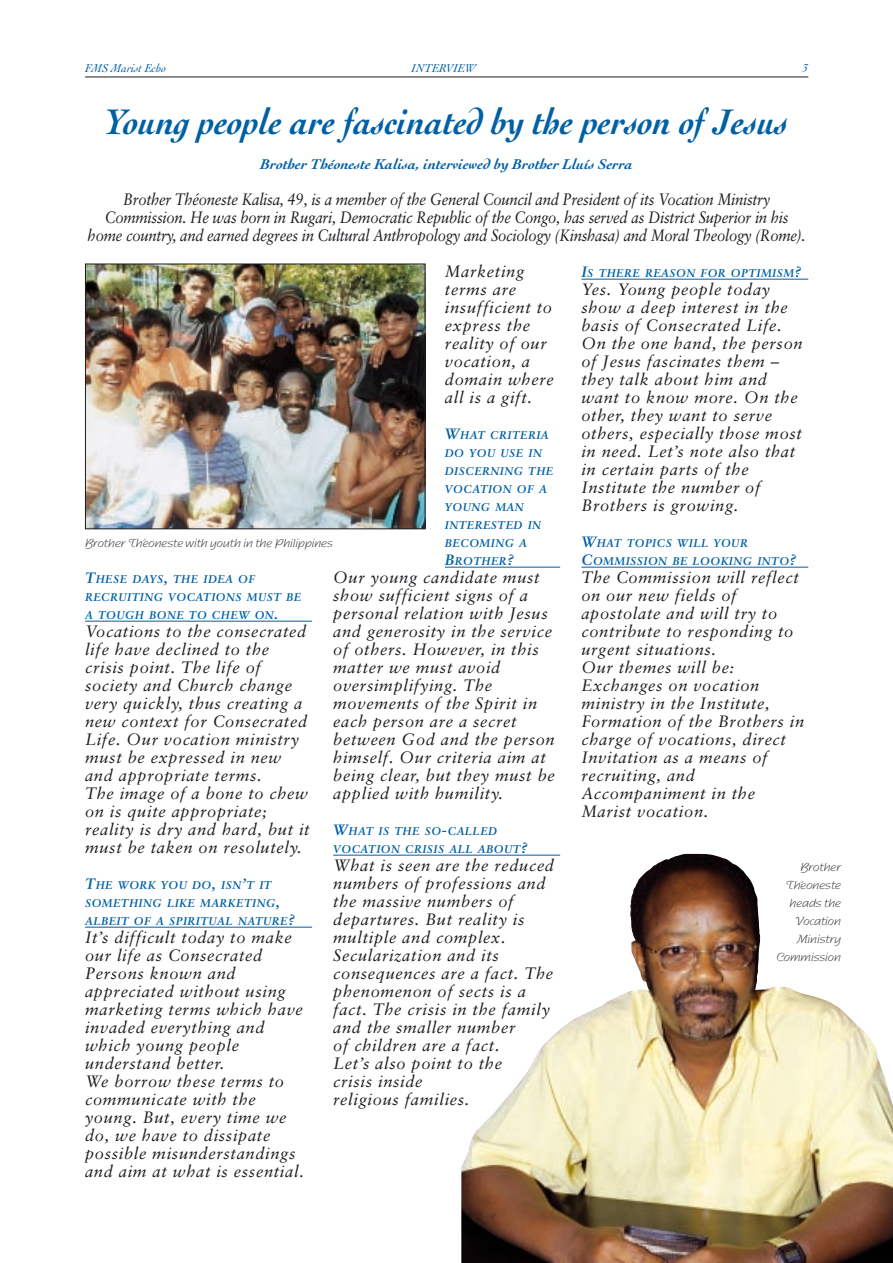
<style>
.page{position:relative;width:893px;height:1263px;background:#fff}
.page>*{position:absolute;margin:0;border:0;box-sizing:border-box;transform-origin:0 0}
.t1{font:italic 700 37.5px "Cochin";color:#0060a4;scale:.9 1}
.t2{font:italic 16.5px/18px "Sabon";letter-spacing:.04em;color:#1b1c20}
.t3{font:italic 16.5px/18px "Sabon";letter-spacing:-.015em;color:#1b1c20;text-align:center;scale:.9 1}
.t4{font:italic 700 15px "Cochin";color:#0060a4}
.t5{font:12px/18px "Nadianne";color:#1b1c20;text-align:right}
.t6{font:italic 12px "Cochin";color:#0060a4}
.t7{font:italic 700 11.25px/18px "Sabon";letter-spacing:.05em;color:#0060a4}
.s1{font-size:15px}
</style>
<div class="page">
<hr style="left:85px;top:621px;width:227px;height:1px;background:#0060a4">
<hr style="left:85px;top:927px;width:227px;height:1px;background:#0060a4">
<hr style="left:445px;top:567px;width:115px;height:1px;background:#0060a4">
<hr style="left:333px;top:855px;width:227px;height:1px;background:#0060a4">
<hr style="left:85px;top:77px;width:723px;height:1px;background:#1b1c20">
<img style="left:87px;top:266px;width:336px;height:261px">
<div style="left:85px;top:264px;width:340px;height:265px;border:1px solid #1b1c20"></div>
<hr style="left:581px;top:279px;width:227px;height:1px;background:#0060a4">
<hr style="left:581px;top:567px;width:227px;height:1px;background:#0060a4">
<img style="left:461px;top:854px;width:431px;height:409px">
<p class="t6" style="left:85px;top:64px;width:83px">FMS Marist Echo</p>
<p class="t6" style="left:411px;top:64px;width:66px">INTERVIEW</p>
<p class="t6" style="left:802px;top:64px;width:7px">3</p>
<h1 class="t1" style="left:105px;top:108px;width:760px">Young people are fascinated by the person of Jesus</h1>
<p class="t4" style="left:260px;top:158px;width:374px">Brother Théoneste Kalisa, interviewed by Brother Lluís Serra</p>
<p class="t3" style="left:88px;top:191px;width:799px">Brother Théoneste Kalisa, 49, is a member of the General Council and President of its Vocation Ministry<br>Commission. He was born in Rugari, Democratic Republic of the Congo, has served as District Superior in his home country, and earned degrees in Cultural Anthropology and Sociology (Kinshasa) and Moral Theology (Rome).</p>
<p class="t2" style="left:445px;top:263px;width:110px">Marketing terms are insufficient to express the reality of our vocation, a domain where all is a gift.</p>
<p class="t7" style="left:445px;top:427px;width:110px"><span class="s1">W</span>HAT CRITERIA<br>DO YOU USE IN<br>DISCERNING THE<br>VOCATION OF A<br>YOUNG MAN<br>INTERESTED IN<br>BECOMING A<br><span class="s1">B</span>ROTHER<span class="s1">?</span></p>
<p class="t2" style="left:333px;top:569px;width:223px">Our young candidate must show sufficient signs of a personal relation with Jesus and generosity in the service of others. However, in this matter we must avoid oversimplifying. The movements of the Spirit in each person are a secret between God and the person himself. Our criteria aim at being clear, but they must be applied with humility.</p>
<p class="t7" style="left:333px;top:823px;width:196px"><span class="s1">W</span>HAT IS THE SO<span class="s1">-</span>CALLED<br>VOCATION CRISIS ALL ABOUT<span class="s1">?</span></p>
<p class="t2" style="left:333px;top:857px;width:222px">What is seen are the reduced numbers of professions and the massive numbers of departures. But reality is multiple and complex.<br>Secularization and its consequences are a fact. The phenomenon of sects is a fact. The crisis in the family and the smaller number<br>of children are a fact.<br>Let’s also point to the<br>crisis inside<br>religious families.</p>
<p class="t7" style="left:581px;top:265px;width:221px"><span class="s1">I</span>S THERE REASON FOR OPTIMISM<span class="s1">?</span></p>
<p class="t2" style="left:581px;top:281px;width:223px">Yes. Young people today show a deep interest in the basis of Consecrated Life.<br>On the one hand, the person of Jesus fascinates them – they talk about him and want to know more. On the other, they want to serve others, especially those most in need. Let’s note also that in certain parts of the<br>Institute the number of<br>Brothers is growing.</p>
<p class="t7" style="left:581px;top:535px;width:216px"><span class="s1">W</span>HAT TOPICS WILL YOUR<br><span class="s1">C</span>OMMISSION BE LOOKING INTO<span class="s1">?</span></p>
<p class="t2" style="left:581px;top:569px;width:224px">The Commission will reflect on our new fields of apostolate and will try to contribute to responding to urgent situations.<br>Our themes will be:<br>Exchanges on vocation ministry in the Institute,<br>Formation of the Brothers in charge of vocations, direct<br>Invitation as a means of recruiting, and<br>Accompaniment in the<br>Marist vocation.</p>
<p class="t5" style="left:85px;top:534px;width:249px">Brother Théoneste with youth in the Philippines</p>
<p class="t7" style="left:85px;top:571px;width:217px"><span class="s1">T</span>HESE DAYS<span class="s1">,</span> THE IDEA OF<br>RECRUITING VOCATIONS MUST BE<br>A TOUGH BONE TO CHEW ON<span class="s1">.</span></p>
<p class="t2" style="left:85px;top:623px;width:226px">Vocations to the consecrated life have declined to the crisis point. The life of society and Church change very quickly, thus creating a new context for Consecrated<br>Life. Our vocation ministry must be expressed in new and appropriate terms.<br>The image of a bone to chew on is quite appropriate; reality is dry and hard, but it must be taken on resolutely.</p>
<p class="t7" style="left:85px;top:877px;width:211px"><span class="s1">T</span>HE WORK YOU DO<span class="s1">,</span> ISN<span class="s1">’</span>T IT<br>SOMETHING LIKE MARKETING<span class="s1">,<br></span>ALBEIT OF A SPIRITUAL NATURE<span class="s1">?</span></p>
<p class="t2" style="left:85px;top:929px;width:220px">It’s difficult today to make our life as Consecrated<br>Persons known and appreciated without using marketing terms which have invaded everything and which young people understand better.<br>We borrow these terms to communicate with the young. But, every time we do, we have to dissipate possible misunderstandings and aim at what is essential.</p>
<p class="t5" style="left:776px;top:858px;width:66px">Brother<br>Théoneste heads the<br>Vocation<br>Ministry<br>Commission</p>
</div>
